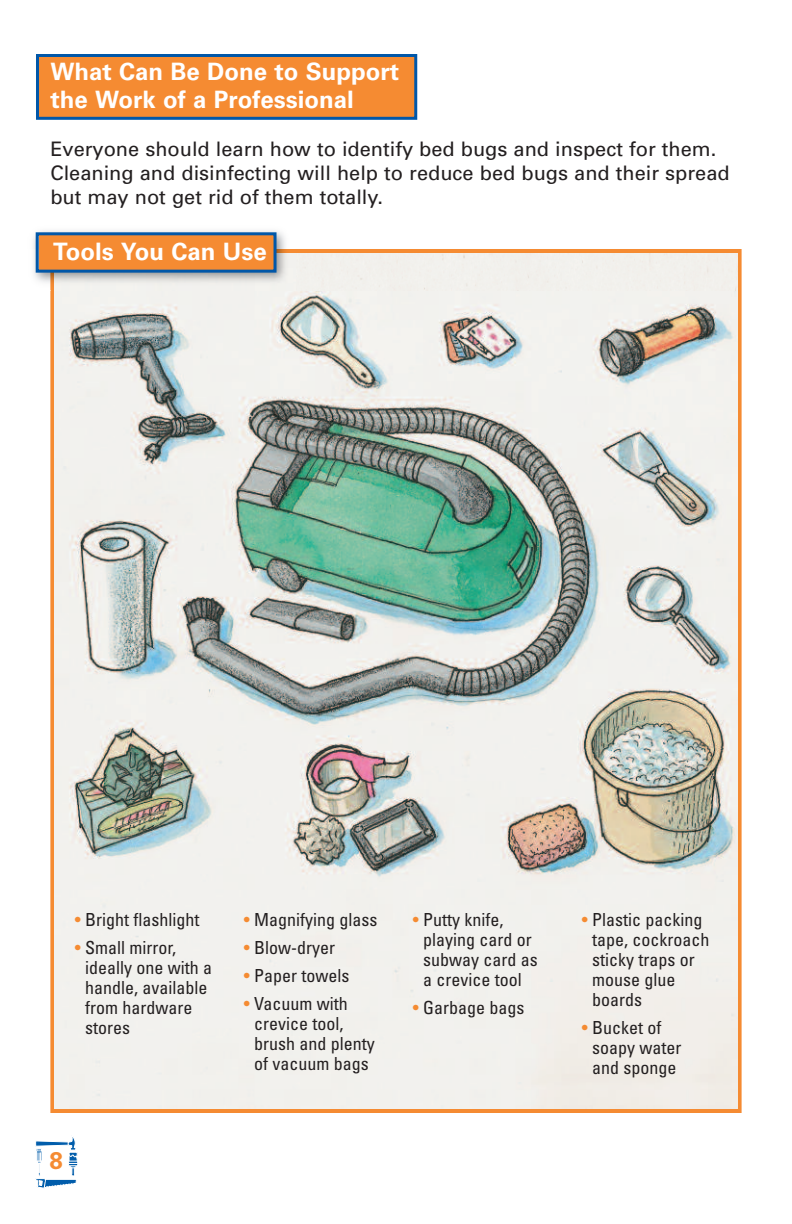
<style>
.page{position:relative;width:792px;height:1224px;background:#fff}
.page>*{position:absolute;margin:0;border:0;box-sizing:border-box;transform-origin:0 0}
.t1{font:700 24px/28px "Univers";color:#fff}
.t2{font:700 24px "Univers";color:#f58b32}
.t3{font:20px/24px "Univers";color:#231f20}
.t4{font:condensed 18px/20px "Univers";color:#231f20}
.s1{color:#f58b32}
</style>
<div class="page">
<div style="left:39px;top:57px;width:375px;height:60px;background:#f58b32"></div>
<div style="left:36px;top:54px;width:381px;height:66px;border:3px solid #0157a8"></div>
<svg style="left:35px;top:1137px;width:43px;height:52px"></svg>
<img style="left:54px;top:291px;width:684px;height:818px">
<img style="left:33px;top:230px;width:262px;height:61px">
<div style="left:39px;top:235px;width:235px;height:35px;background:#f58b32"></div>
<div style="left:36px;top:232px;width:241px;height:41px;border:3px solid #0157a8"></div>
<h1 class="t1" style="left:50px;top:60px;width:350px">What Can Be Done to Support the Work of a Professional</h1>
<p class="t3" style="left:50px;top:139px;width:681px">Everyone should learn how to identify bed bugs and inspect for them.<br>Cleaning and disinfecting will help to reduce bed bugs and their spread but may not get rid of them totally.</p>
<h1 class="t1" style="left:53px;top:240px;width:215px">Tools You Can Use</h1>
<p class="t4" style="left:75px;top:911px;width:126px"><span class="s1">•</span> Bright flashlight</p>
<p class="t4" style="left:85px;top:939px;width:129px;text-indent:-10px"><span class="s1">•</span> Small mirror, ideally one with a handle, available from hardware stores</p>
<h1 class="t2" style="left:50px;top:1152px;width:15px">8</h1>
<p class="t4" style="left:244px;top:911px;width:135px"><span class="s1">•</span> Magnifying glass</p>
<p class="t4" style="left:244px;top:939px;width:93px"><span class="s1">•</span> Blow-dryer</p>
<p class="t4" style="left:244px;top:967px;width:107px"><span class="s1">•</span> Paper towels</p>
<p class="t4" style="left:254px;top:995px;width:122px;text-indent:-10px"><span class="s1">•</span> Vacuum with crevice tool, brush and plenty of vacuum bags</p>
<p class="t4" style="left:423px;top:911px;width:116px;text-indent:-10px"><span class="s1">•</span> Putty knife, playing card or subway card as a crevice tool</p>
<p class="t4" style="left:413px;top:999px;width:113px"><span class="s1">•</span> Garbage bags</p>
<p class="t4" style="left:592px;top:911px;width:119px;text-indent:-10px"><span class="s1">•</span> Plastic packing tape, cockroach sticky traps or mouse glue boards</p>
<p class="t4" style="left:592px;top:1019px;width:91px;text-indent:-10px"><span class="s1">•</span> Bucket of soapy water and sponge</p>
</div>
